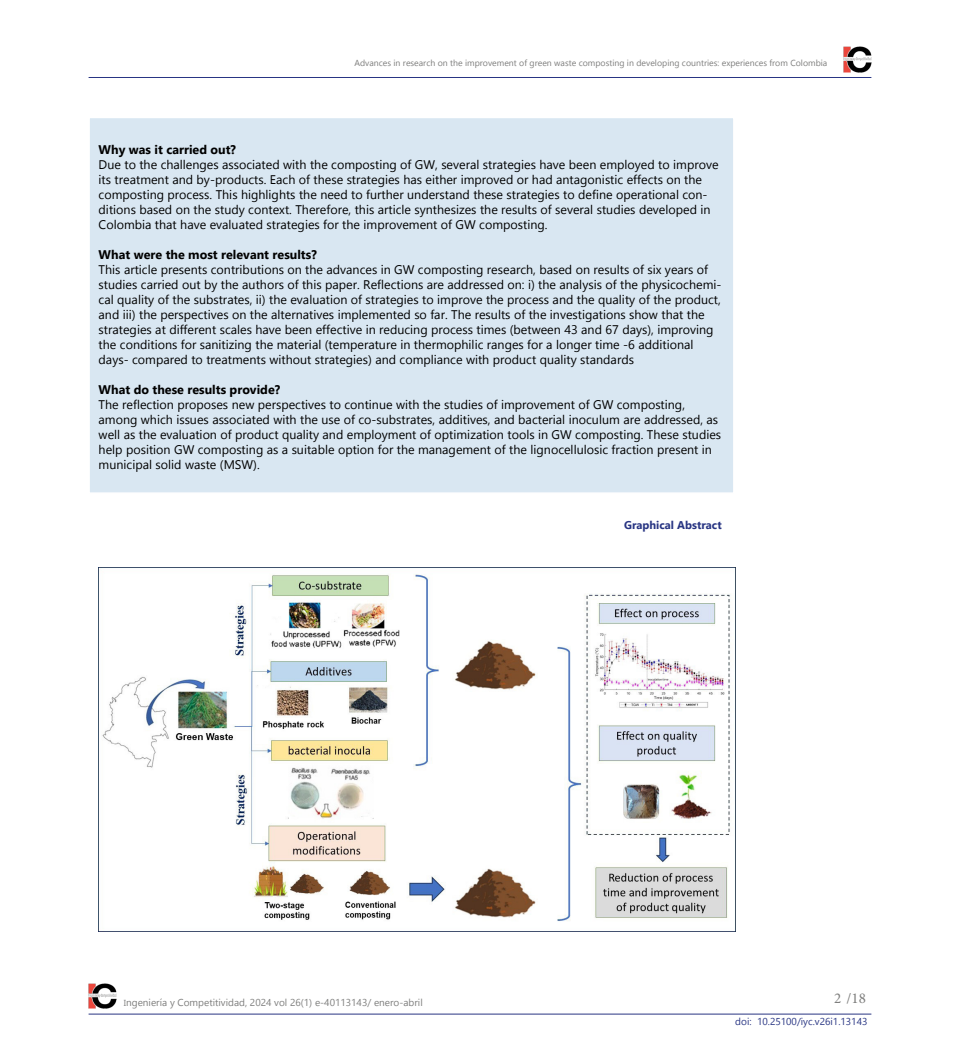
<style>
.page{position:relative;width:960px;height:1061px;background:#fff}
.page>*{position:absolute;margin:0;border:0;box-sizing:border-box;transform-origin:0 0}
.t1{font:15px "Minion Pro";color:#7e7e7d}
.t2{font:12.5px/15px "Gadugi";color:#000}
.t3{font:700 12.5px "Gadugi";color:#000}
.t4{font:700 11.25px "Gadugi";color:#283583}
.t5{font:10px "Gadugi";color:#7e7e7d}
.t6{font:10px "Gadugi";color:#283583}
.t7{font:8.75px "Gadugi";color:#7e7e7d}
.s1{font-size:8.75px}
</style>
<div class="page">
<hr style="left:89px;top:77px;width:782px;height:1px;background:#283583">
<hr style="left:89px;top:1014px;width:782px;height:1px;background:#283583">
<img style="left:89px;top:983px;width:28px;height:26px">
<img style="left:843px;top:47px;width:28px;height:25px">
<div style="left:89px;top:117px;width:645px;height:377px;background:#d9e7f2;border:1px solid #fff"></div>
<img style="left:99px;top:567px;width:636px;height:354px">
<p class="t7" style="left:354px;top:58px;width:474px">Advances in research on the improvement of green waste composting in developing countries: experiences from Colombia</p>
<p class="t3" style="left:99px;top:142px;width:139px">Why was it carried out?</p>
<p class="t2" style="left:99px;top:157px;width:621px">Due to the challenges associated with the composting of GW, several strategies have been employed to improve its treatment and by-products. Each of these strategies has either improved or had antagonistic effects on the composting process. This highlights the need to further understand these strategies to define operational con&shy;ditions based on the study context. Therefore, this article synthesizes the results of several studies developed in Colombia that have evaluated strategies for the improvement of GW composting.</p>
<p class="t3" style="left:99px;top:247px;width:220px">What were the most relevant results?</p>
<p class="t2" style="left:99px;top:262px;width:624px">This article presents contributions on the advances in GW composting research, based on results of six years of studies carried out by the authors of this paper. Reflections are addressed on: i) the analysis of the physicochemi&shy;cal quality of the substrates, ii) the evaluation of strategies to improve the process and the quality of the product, and iii) the perspectives on the alternatives implemented so far. The results of the investigations show that the strategies at different scales have been effective in reducing process times (between 43 and 67 days), improving the conditions for sanitizing the material (temperature in thermophilic ranges for a longer time -6 additional days- compared to treatments without strategies) and compliance with product quality standards</p>
<p class="t3" style="left:99px;top:382px;width:183px">What do these results provide?</p>
<p class="t2" style="left:99px;top:397px;width:624px">The reflection proposes new perspectives to continue with the studies of improvement of GW composting, among which issues associated with the use of co-substrates, additives, and bacterial inoculum are addressed, as well as the evaluation of product quality and employment of optimization tools in GW composting. These studies help position GW composting as a suitable option for the management of the lignocellulosic fraction present in municipal solid waste (MSW).</p>
<p class="t4" style="left:624px;top:518px;width:99px">Graphical Abstract</p>
<p class="t5" style="left:124px;top:996px;width:300px"><span class="s1">I</span>ngeniería y Competitividad, 2024 vol 26(1) e-40113143/ enero-abril</p>
<p class="t1" style="left:834px;top:988px;width:33px">2 /18</p>
<p class="t6" style="left:735px;top:1016px;width:134px">doi: 10.25100/iyc.v26i1.13143</p>
</div>
